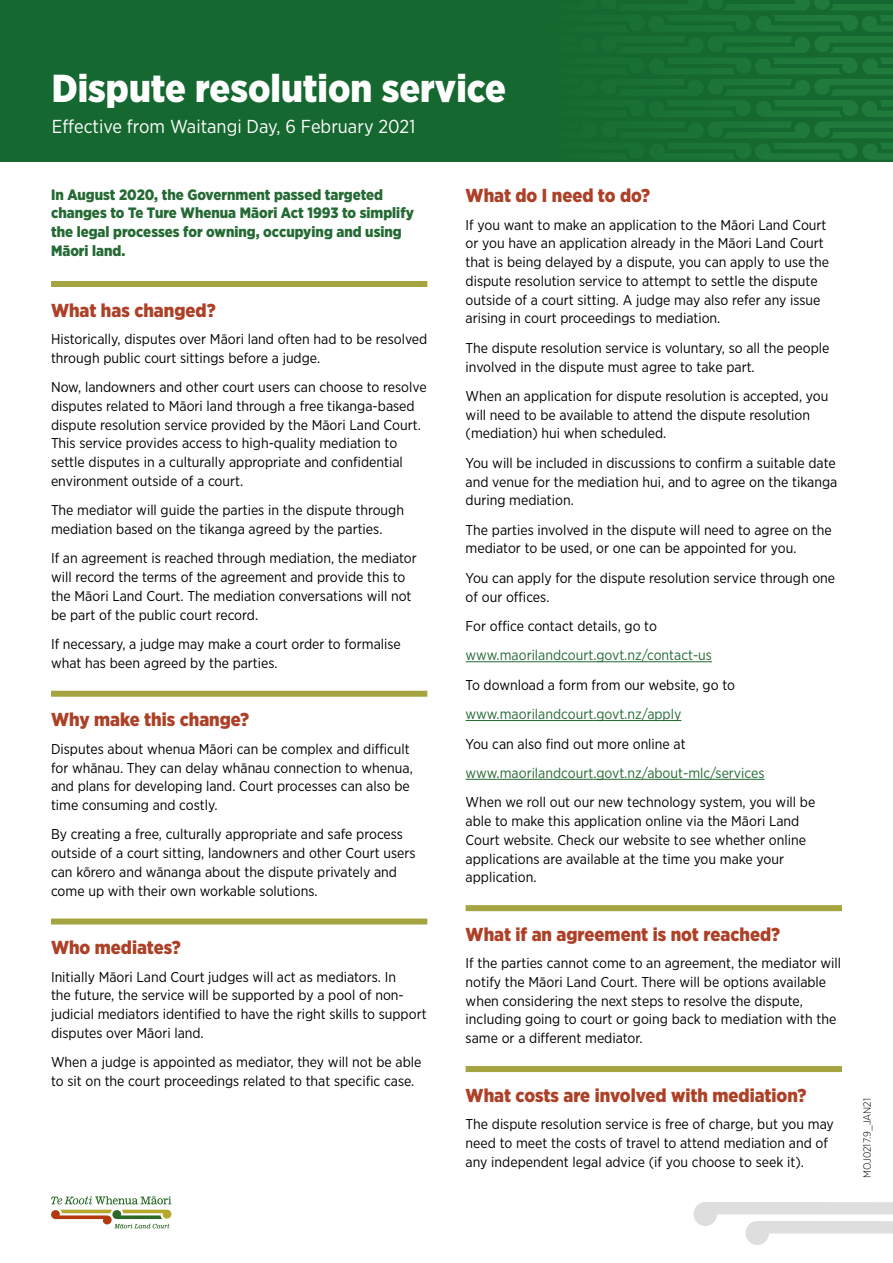
<style>
.page{position:relative;width:893px;height:1263px;background:#fff}
.page>*{position:absolute;margin:0;border:0;box-sizing:border-box;transform-origin:0 0}
.t1{font:900 39px "Gotham Narrow";color:#fff}
.t2{font:900 18.75px "Gotham Narrow";color:#ad4026}
.t3{font:18.75px "Gotham Narrow";color:#fff}
.t4{font:900 15px/18.8px "Gotham Narrow";color:#246a33}
.t5{font:14.25px/18.8px "Gotham Narrow";color:#000}
.t6{font:14.25px "Gotham Narrow";color:#246a33}
.t7{font:300 10.5px "Gotham Narrow";color:#000}
</style>
<div class="page">
<img style="left:745px;top:1228px;width:148px;height:17px">
<svg style="left:51px;top:1196px;width:120px;height:8px"></svg>
<svg style="left:51px;top:1210px;width:120px;height:18px"></svg>
<div style="left:0;top:0;width:893px;height:162px;background:#15682f"></div>
<div style="left:487px;top:0;width:406px;height:162px;background:linear-gradient(to right,#15672f,#1c7437)"></div>
<div style="left:51px;top:281px;width:376px;height:6px;background:#a4a441"></div>
<div style="left:51px;top:691px;width:376px;height:6px;background:#a4a441"></div>
<div style="left:51px;top:918px;width:376px;height:6px;background:#a4a441"></div>
<hr style="left:466px;top:661px;width:246px;height:1px;background:#246a33">
<hr style="left:466px;top:720px;width:215px;height:1px;background:#246a33">
<hr style="left:466px;top:779px;width:298px;height:1px;background:#246a33">
<div style="left:466px;top:905px;width:376px;height:6px;background:#a4a441"></div>
<div style="left:466px;top:1066px;width:376px;height:6px;background:#a4a441"></div>
<h1 class="t1" style="left:52px;top:62px;width:456px">Dispute resolution service</h1>
<h2 class="t3" style="left:52px;top:114px;width:365px">Effective from Waitangi Day, 6 February 2021</h2>
<p class="t4" style="left:51px;top:185px;width:364px">In August 2020, the Government passed targeted changes to Te Ture Whenua Māori Act 1993 to simplify the legal processes for owning, occupying and using Māori land.</p>
<h2 class="t2" style="left:51px;top:298px;width:166px">What has changed?</h2>
<p class="t5" style="left:51px;top:329px;width:378px">Historically, disputes over Māori land often had to be resolved through public court sittings before a judge.</p>
<p class="t5" style="left:51px;top:377px;width:377px">Now, landowners and other court users can choose to resolve disputes related to Māori land through a free tikanga-based dispute resolution service provided by the Māori Land Court.<br>This service provides access to high-quality mediation to settle disputes in a culturally appropriate and confidential environment outside of a court.</p>
<p class="t5" style="left:51px;top:501px;width:355px">The mediator will guide the parties in the dispute through mediation based on the tikanga agreed by the parties.</p>
<p class="t5" style="left:51px;top:549px;width:367px">If an agreement is reached through mediation, the mediator will record the terms of the agreement and provide this to the Māori Land Court. The mediation conversations will not be part of the public court record.</p>
<p class="t5" style="left:51px;top:634px;width:351px">If necessary, a judge may make a court order to formalise what has been agreed by the parties.</p>
<h2 class="t2" style="left:51px;top:707px;width:200px">Why make this change?</h2>
<p class="t5" style="left:51px;top:739px;width:363px">Disputes about whenua Māori can be complex and difficult for whānau. They can delay whānau connection to whenua, and plans for developing land. Court processes can also be time consuming and costly.</p>
<p class="t5" style="left:51px;top:825px;width:366px">By creating a free, culturally appropriate and safe process outside of a court sitting, landowners and other Court users can kōrero and wānanga about the dispute privately and come up with their own workable solutions.</p>
<h2 class="t2" style="left:51px;top:935px;width:131px">Who mediates?</h2>
<p class="t5" style="left:51px;top:967px;width:377px">Initially Māori Land Court judges will act as mediators. In<br>the future, the service will be supported by a pool of non&shy;judicial mediators identified to have the right skills to support disputes over Māori land.</p>
<p class="t5" style="left:51px;top:1052px;width:372px">When a judge is appointed as mediator, they will not be able to sit on the court proceedings related to that specific case.</p>
<h2 class="t2" style="left:466px;top:183px;width:186px">What do I need to do?</h2>
<p class="t5" style="left:466px;top:215px;width:365px">If you want to make an application to the Māori Land Court or you have an application already in the Māori Land Court that is being delayed by a dispute, you can apply to use the dispute resolution service to attempt to settle the dispute outside of a court sitting. A judge may also refer any issue arising in court proceedings to mediation.</p>
<p class="t5" style="left:466px;top:338px;width:365px">The dispute resolution service is voluntary, so all the people involved in the dispute must agree to take part.</p>
<p class="t5" style="left:466px;top:386px;width:364px">When an application for dispute resolution is accepted, you will need to be available to attend the dispute resolution (mediation) hui when scheduled.</p>
<p class="t5" style="left:466px;top:453px;width:373px;text-align:justify">You will be included in discussions to confirm a suitable date and venue for the mediation hui, and to agree on the tikanga during mediation.</p>
<p class="t5" style="left:466px;top:520px;width:368px">The parties involved in the dispute will need to agree on the mediator to be used, or one can be appointed for you.</p>
<p class="t5" style="left:466px;top:568px;width:371px">You can apply for the dispute resolution service through one of our offices.</p>
<p class="t5" style="left:466px;top:616px;width:193px">For office contact details, go to</p>
<p class="t6" style="left:466px;top:646px;width:248px">www.maorilandcourt.govt.nz/contact-us</p>
<p class="t5" style="left:466px;top:675px;width:271px">To download a form from our website, go to</p>
<p class="t6" style="left:466px;top:705px;width:217px">www.maorilandcourt.govt.nz/apply</p>
<p class="t5" style="left:466px;top:734px;width:221px">You can also find out more online at</p>
<p class="t6" style="left:466px;top:764px;width:300px">www.maorilandcourt.govt.nz/about-mlc/services</p>
<p class="t5" style="left:466px;top:793px;width:351px">When we roll out our new technology system, you will be able to make this application online via the Māori Land Court website. Check our website to see whether online applications are available at the time you make your application.</p>
<h2 class="t2" style="left:466px;top:922px;width:316px">What if an agreement is not reached?</h2>
<p class="t5" style="left:466px;top:953px;width:377px">If the parties cannot come to an agreement, the mediator will notify the Māori Land Court. There will be options available when considering the next steps to resolve the dispute, including going to court or going back to mediation with the same or a different mediator.</p>
<h2 class="t2" style="left:466px;top:1083px;width:342px">What costs are involved with mediation?</h2>
<p class="t5" style="left:466px;top:1114px;width:370px">The dispute resolution service is free of charge, but you may need to meet the costs of travel to attend mediation and of any independent legal advice (if you choose to seek it).</p>
<p class="t7" style="left:860px;top:1178px;width:81px;rotate:-90deg">MOJ0217.9_JAN21</p>
</div>
